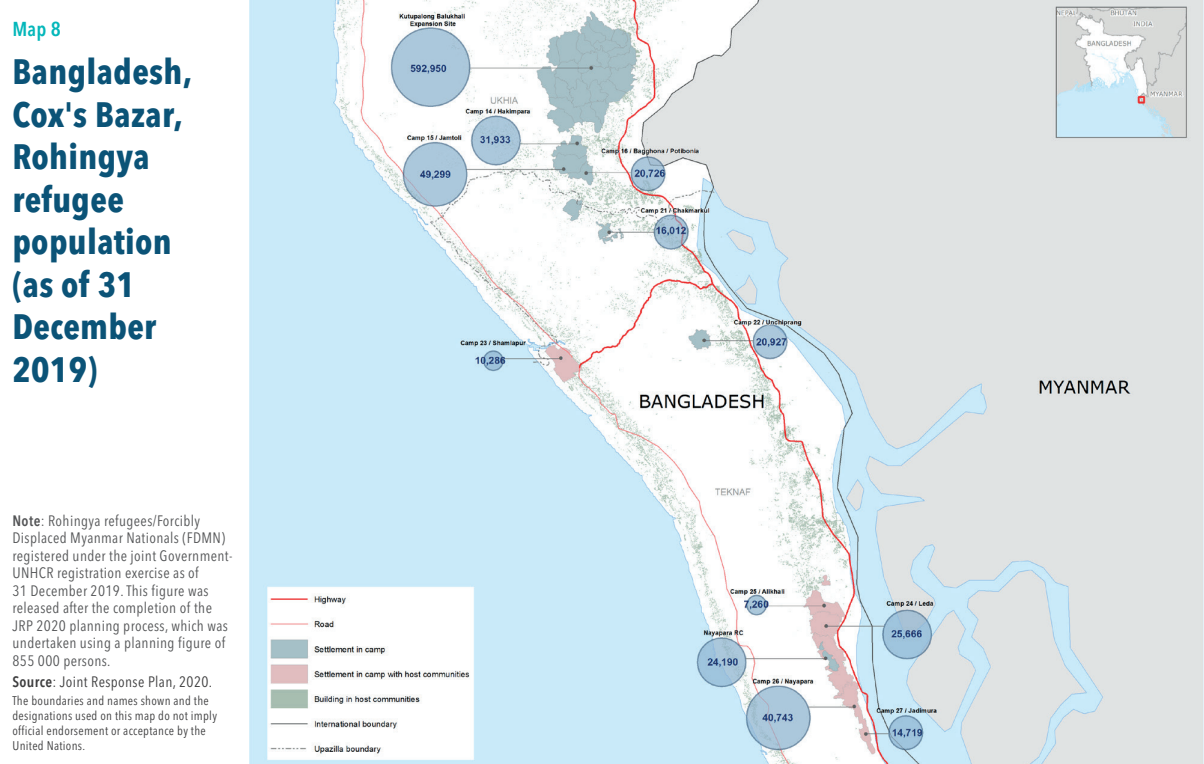
<style>
.page{position:relative;width:1204px;height:764px;background:#fff}
.page>*{position:absolute;margin:0;border:0;box-sizing:border-box;transform-origin:0 0}
.t1{font:700 condensed 35px/42.5px "Avenir Next LT Pro";letter-spacing:.01em;color:#0b5377}
.t2{font:600 condensed 20px "Avenir Next LT Pro";color:#04b7ba}
.t3{font:condensed 15px/17.5px "Avenir Next LT Pro";letter-spacing:.025em;color:#545557}
.t4{font:condensed 15px "Avenir Next LT Pro";letter-spacing:.025em;color:#3e3e3f}
.t5{font:condensed 12.5px/15px "Avenir Next LT Pro";letter-spacing:.025em;color:#3e3e3f}
.s1{font-weight:600}
</style>
<div class="page">
<img style="left:249px;top:0;width:953px;height:764px">
<h2 class="t2" style="left:12px;top:16px;width:50px">Map 8</h2>
<h1 class="t1" style="left:12px;top:50px;width:181px">Bangladesh,<br>Cox's Bazar,<br>Rohingya refugee population (as of 31<br>December<br>2019)</h1>
<p class="t3" style="left:12px;top:512px;width:221px"><span class="s1">Note</span>: Rohingya refugees/Forcibly Displaced Myanmar Nationals (FDMN) registered under the joint Government-UNHCR registration exercise as of<br>31 December 2019. This figure was released after the completion of the JRP 2020 planning process, which was undertaken using a planning figure of 855 000 persons.</p>
<p class="t4" style="left:12px;top:672px;width:201px"><span class="s1">Source</span>: Joint Response Plan, 2020.</p>
<p class="t5" style="left:12px;top:693px;width:206px">The boundaries and names shown and the designations used on this map do not imply official endorsement or acceptance by the United Nations.</p>
</div>
